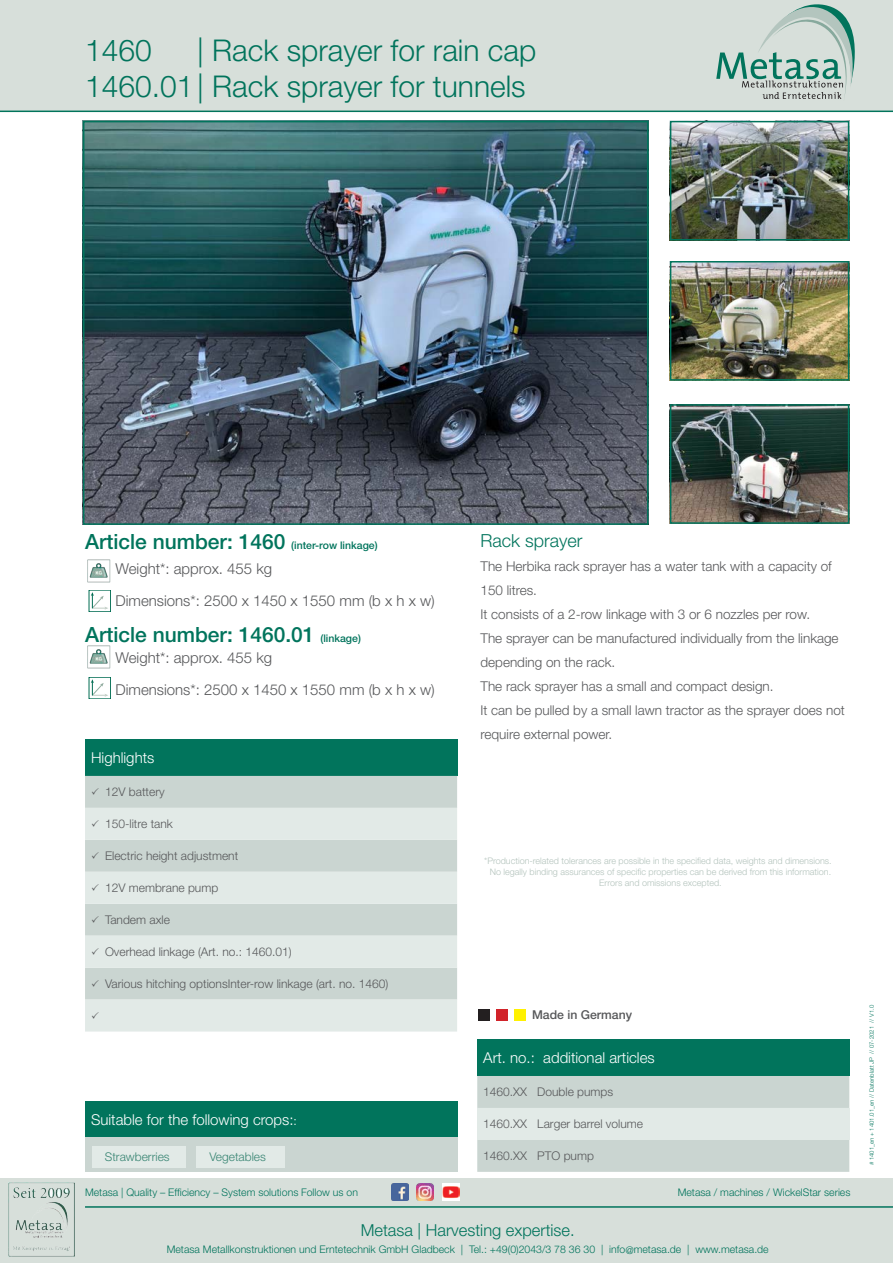
<style>
.page{position:relative;width:893px;height:1263px;background:#fff}
.page>*{position:absolute;margin:0;border:0;box-sizing:border-box;transform-origin:0 0}
.t1{font:300 30px/36px "Helvetica Neue LT Std";color:#01745c}
.t2{font:500 21px "Helvetica Neue LT Std";color:#01745c}
.t3{font:300 18px "Helvetica Neue LT Std";color:#01745c}
.t4{font:300 16.5px "Helvetica Neue LT Std";color:#01745c}
.t5{font:300 15px/31.5px "Helvetica Neue LT Std";color:#57585a}
.t6{font:300 15px "Helvetica Neue LT Std";color:#fff}
.t7{font:300 13.5px/24px "Helvetica Neue LT Std";color:#57585a}
.t8{font:500 12.3px "Helvetica Neue LT Std";color:#57585a}
.t9{font:300 12px "Helvetica Neue LT Std";color:#57585a}
.t10{font:300 12px "Helvetica Neue LT Std";color:#3a8674}
.t11{font:300 10.5px "Helvetica Neue LT Std";color:#01745c}
.t12{font:300 9px/10.8px "Helvetica Neue LT Std";color:#b3c3bc;text-align:center}
.t13{font:300 6px "Helvetica Neue LT Std";color:#01745c}
.s1{font-size:10.5px}
.s2{font-size:12px}
</style>
<div class="page">
<div style="left:0;top:1178px;width:893px;height:85px;background:#d7dfda"></div>
<div style="left:0;top:0;width:893px;height:111px;background:#d7dfda"></div>
<hr style="left:0;top:111px;width:893px;height:1px;background:#01745c">
<hr style="left:85px;top:1206px;width:808px;height:2px;background:#01745c">
<img style="left:391px;top:1183px;width:17px;height:17px">
<img style="left:417px;top:1183px;width:17px;height:17px">
<img style="left:442px;top:1183px;width:17px;height:17px">
<svg style="left:716px;top:4px;width:139px;height:95px"></svg>
<img style="left:8px;top:1183px;width:66px;height:73px">
<div style="left:478px;top:1009px;width:12px;height:11px;background:#231f20"></div>
<div style="left:496px;top:1009px;width:12px;height:11px;background:#d1232a"></div>
<div style="left:514px;top:1009px;width:12px;height:11px;background:#fff101"></div>
<div style="left:85px;top:740px;width:372px;height:36px;background:#01745c"></div>
<div style="left:85px;top:776px;width:372px;height:32px;background:#cad5d1"></div>
<svg style="left:85px;top:808px;width:372px;height:223px;background:#d7e1dd"></svg>
<div style="left:85px;top:1101px;width:372px;height:37px;background:#01745c"></div>
<div style="left:85px;top:1138px;width:372px;height:34px;background:#cad5d1"></div>
<div style="left:92px;top:1146px;width:94px;height:21px;background:#e2eae7"></div>
<div style="left:197px;top:1146px;width:88px;height:21px;background:#e2eae7"></div>
<div style="left:477px;top:1040px;width:372px;height:36px;background:#01745c"></div>
<div style="left:477px;top:1076px;width:372px;height:96px;background:#cad5d1"></div>
<div style="left:477px;top:1108px;width:372px;height:32px;background:#e2eae7"></div>
<img style="left:87px;top:559px;width:24px;height:24px">
<div style="left:89px;top:590px;width:22px;height:22px;border:1px solid #006c52"></div>
<svg style="left:91px;top:592px;width:17px;height:18px"></svg>
<img style="left:87px;top:645px;width:24px;height:24px">
<div style="left:89px;top:677px;width:22px;height:22px;border:1px solid #006c52"></div>
<svg style="left:91px;top:679px;width:17px;height:18px"></svg>
<img style="left:86px;top:124px;width:559px;height:398px">
<div style="left:83px;top:121px;width:565px;height:404px;border:2px solid #01745c"></div>
<img style="left:673px;top:407px;width:173px;height:114px">
<div style="left:670px;top:404px;width:179px;height:120px;border:2px solid #01745c"></div>
<img style="left:673px;top:264px;width:173px;height:114px">
<div style="left:670px;top:261px;width:179px;height:120px;border:2px solid #01745c"></div>
<img style="left:673px;top:124px;width:173px;height:113px">
<div style="left:670px;top:121px;width:179px;height:119px;border:2px solid #01745c"></div>
<svg style="left:92px;top:788px;width:7px;height:7px"></svg>
<svg style="left:92px;top:820px;width:7px;height:7px"></svg>
<svg style="left:92px;top:852px;width:7px;height:7px"></svg>
<svg style="left:92px;top:884px;width:7px;height:7px"></svg>
<svg style="left:92px;top:916px;width:7px;height:7px"></svg>
<svg style="left:92px;top:948px;width:7px;height:6px"></svg>
<svg style="left:92px;top:980px;width:7px;height:6px"></svg>
<svg style="left:92px;top:1012px;width:7px;height:6px"></svg>
<h1 class="t1" style="left:85px;top:31px;width:453px;text-indent:112px">| Rack sprayer for rain cap<br>1460.01| Rack sprayer for tunnels</h1>
<h1 class="t1" style="left:85px;top:31px;width:68px">1460</h1>
<h2 class="t2" style="left:85px;top:529px;width:294px">Article number: 1460 <span class="s1">(inter-row linkage)</span></h2>
<p class="t5" style="left:116px;top:553px;width:321px">Weight*: approx. 455 kg<br>Dimensions*: 2500 x 1450 x 1550 mm (b x h x w)</p>
<h2 class="t2" style="left:85px;top:622px;width:277px">Article number: 1460.01 <span class="s1">(linkage)</span></h2>
<p class="t5" style="left:116px;top:642px;width:321px">Weight*: approx. 455 kg<br>Dimensions*: 2500 x 1450 x 1550 mm (b x h x w)</p>
<p class="t6" style="left:91px;top:749px;width:65px">Highlights</p>
<p class="t9" style="left:105px;top:784px;width:61px">12V battery</p>
<p class="t9" style="left:105px;top:816px;width:69px">150-litre tank</p>
<p class="t9" style="left:105px;top:848px;width:135px">Electric height adjustment</p>
<p class="t9" style="left:105px;top:880px;width:115px">12V membrane pump</p>
<p class="t9" style="left:105px;top:912px;width:66px">Tandem axle</p>
<p class="t9" style="left:105px;top:944px;width:188px">Overhead linkage (Art. no.: 1460.01)</p>
<p class="t9" style="left:105px;top:976px;width:285px">Various hitching optionsInter-row linkage (art. no. 1460)</p>
<p class="t6" style="left:91px;top:1110px;width:207px">Suitable for the following crops:<span class="s2">:</span></p>
<p class="t10" style="left:105px;top:1149px;width:66px">Strawberries</p>
<p class="t10" style="left:209px;top:1149px;width:58px">Vegetables</p>
<p class="t11" style="left:85px;top:1186px;width:274px">Metasa | Quality – Efficiency – System solutions Follow us on</p>
<h3 class="t3" style="left:480px;top:529px;width:104px">Rack sprayer</h3>
<p class="t7" style="left:480px;top:553px;width:366px">The Herbika rack sprayer has a water tank with a capacity of 150 litres.<br>It consists of a 2-row linkage with 3 or 6 nozzles per row.<br>The sprayer can be manufactured individually from the linkage depending on the rack.<br>The rack sprayer has a small and compact design.<br>It can be pulled by a small lawn tractor as the sprayer does not require external power.</p>
<p class="t12" style="left:484px;top:855px;width:349px">*Production-related tolerances are possible in the specified data, weights and dimensions.<br>No legally binding assurances of specific properties can be derived from this information.<br>Errors and omissions excepted.</p>
<p class="t8" style="left:532px;top:1007px;width:101px">Made in Germany</p>
<p class="t6" style="left:483px;top:1049px;width:173px">Art. no.: additional articles</p>
<p class="t9" style="left:483px;top:1085px;width:131px">1460.XX Double pumps</p>
<p class="t9" style="left:483px;top:1116px;width:161px">1460.XX Larger barrel volume</p>
<p class="t9" style="left:483px;top:1148px;width:112px">1460.XX PTO pump</p>
<p class="t11" style="left:678px;top:1186px;width:174px">Metasa / machines / WickelStar series</p>
<p class="t4" style="left:361px;top:1220px;width:215px">Metasa | Harvesting expertise.</p>
<p class="t11" style="left:167px;top:1242px;width:603px">Metasa Metallkonstruktionen und Erntetechnik GmbH Gladbeck | Tel.: +49(0)2043/3 78 36 30 | info@metasa.de | www.metasa.de</p>
<p class="t13" style="left:868px;top:1165px;width:162px;rotate:-90deg"># 1401_en + 1401.01_en // Datenblatt JP // 07-2021 // V1.0</p>
</div>
